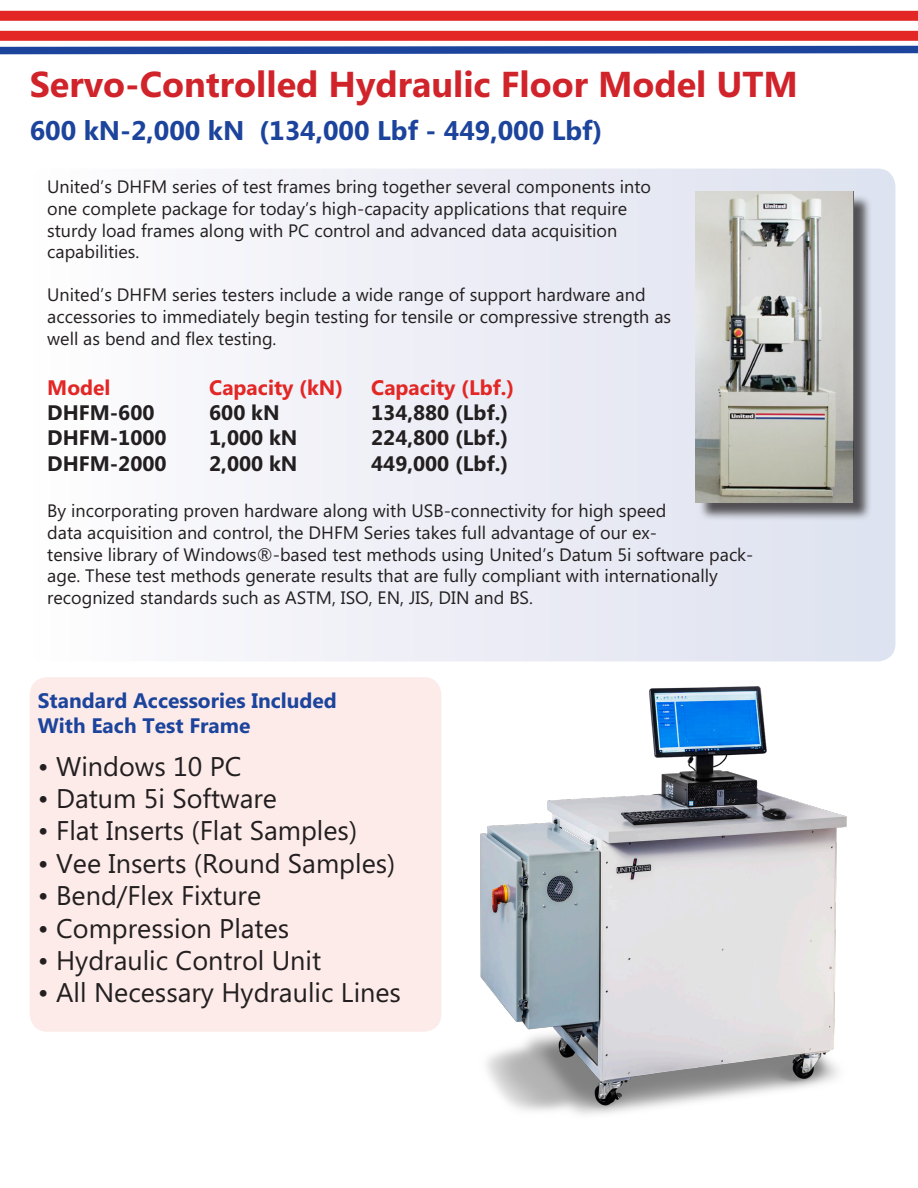
<style>
.page{position:relative;width:918px;height:1188px;background:#fff}
.page>*{position:absolute;margin:0;border:0;box-sizing:border-box;transform-origin:0 0}
.t1{font:700 36px "Microsoft Phags Pa";color:#d1232a}
.t2{font:27px "Microsoft Phags Pa";color:#231f20}
.t3{font:700 27px "Microsoft Phags Pa";color:#1c449c}
.t4{font:700 21px "Microsoft Phags Pa";color:#231f20}
.t5{font:700 21px/25.2px "Microsoft Phags Pa";color:#1c449c}
.t6{font:700 21px "Microsoft Phags Pa";color:#e22725}
.t7{font:18px/21.6px "Microsoft Phags Pa";color:#231f20}
</style>
<div class="page">
<div style="left:30px;top:677px;width:411px;height:355px;background:#fcebe9;border-radius:18px"></div>
<div style="left:30px;top:169px;width:866px;height:493px;background:linear-gradient(to right,#fdfcfe,#dde1ef);border-radius:18px"></div>
<div style="left:698px;top:194px;width:174px;height:327px;background:#231f20;opacity:.75"></div>
<img style="left:696px;top:192px;width:157px;height:310px">
<img style="left:480px;top:686px;width:367px;height:429px">
<div style="left:0;top:11px;width:918px;height:10px;background:#e22725"></div>
<div style="left:0;top:31px;width:918px;height:10px;background:#e22725"></div>
<svg style="left:0;top:45px;width:918px;height:10px"></svg>
<h1 class="t1" style="left:30px;top:58px;width:770px">Servo-Controlled Hydraulic Floor Model UTM</h1>
<h2 class="t3" style="left:30px;top:111px;width:574px">600 kN-2,000 kN (134,000 Lbf - 449,000 Lbf)</h2>
<p class="t7" style="left:47px;top:175px;width:605px">United’s DHFM series of test frames bring together several components into one complete package for today’s high-capacity applications that require</p>
<p class="t7" style="left:47px;top:218px;width:572px">sturdy load frames along with PC control and advanced data acquisition</p>
<p class="t7" style="left:47px;top:240px;width:94px">capabilities.</p>
<p class="t7" style="left:47px;top:283px;width:625px">United’s DHFM series testers include a wide range of support hardware and accessories to immediately begin testing for tensile or compressive strength as well as bend and flex testing.</p>
<p class="t6" style="left:47px;top:373px;width:65px">Model</p>
<p class="t6" style="left:209px;top:373px;width:135px">Capacity (kN)</p>
<p class="t6" style="left:371px;top:373px;width:145px">Capacity (Lbf.)</p>
<p class="t4" style="left:47px;top:398px;width:109px">DHFM-600</p>
<p class="t4" style="left:209px;top:398px;width:72px">600 kN</p>
<p class="t4" style="left:371px;top:398px;width:138px">134,880 (Lbf.)</p>
<p class="t4" style="left:47px;top:423px;width:121px">DHFM-1000</p>
<p class="t4" style="left:209px;top:423px;width:90px">1,000 kN</p>
<p class="t4" style="left:371px;top:423px;width:138px">224,800 (Lbf.)</p>
<p class="t4" style="left:47px;top:448px;width:121px">DHFM-2000</p>
<p class="t4" style="left:209px;top:448px;width:90px">2,000 kN</p>
<p class="t4" style="left:371px;top:448px;width:138px">449,000 (Lbf.)</p>
<p class="t7" style="left:47px;top:499px;width:708px">By incorporating proven hardware along with USB-connectivity for high speed<br>data acquisition and control, the DHFM Series takes full advantage of our ex-<br>tensive library of Windows®-based test methods using United’s Datum 5i software pack&shy;age. These test methods generate results that are fully compliant with internationally</p>
<p class="t7" style="left:47px;top:586px;width:487px">recognized standards such as ASTM, ISO, EN, JIS, DIN and BS.</p>
<p class="t5" style="left:38px;top:687px;width:301px">Standard Accessories Included<br>With Each Test Frame</p>
<p class="t2" style="left:38px;top:747px;width:205px">• Windows 10 PC</p>
<p class="t2" style="left:38px;top:780px;width:241px">• Datum 5i Software</p>
<p class="t2" style="left:38px;top:812px;width:321px">• Flat Inserts (Flat Samples)</p>
<p class="t2" style="left:38px;top:845px;width:359px">• Vee Inserts (Round Samples)</p>
<p class="t2" style="left:38px;top:877px;width:225px">• Bend/Flex Fixture</p>
<p class="t2" style="left:38px;top:909px;width:253px">• Compression Plates</p>
<p class="t2" style="left:38px;top:942px;width:285px">• Hydraulic Control Unit</p>
<p class="t2" style="left:38px;top:974px;width:365px">• All Necessary Hydraulic Lines</p>
</div>
